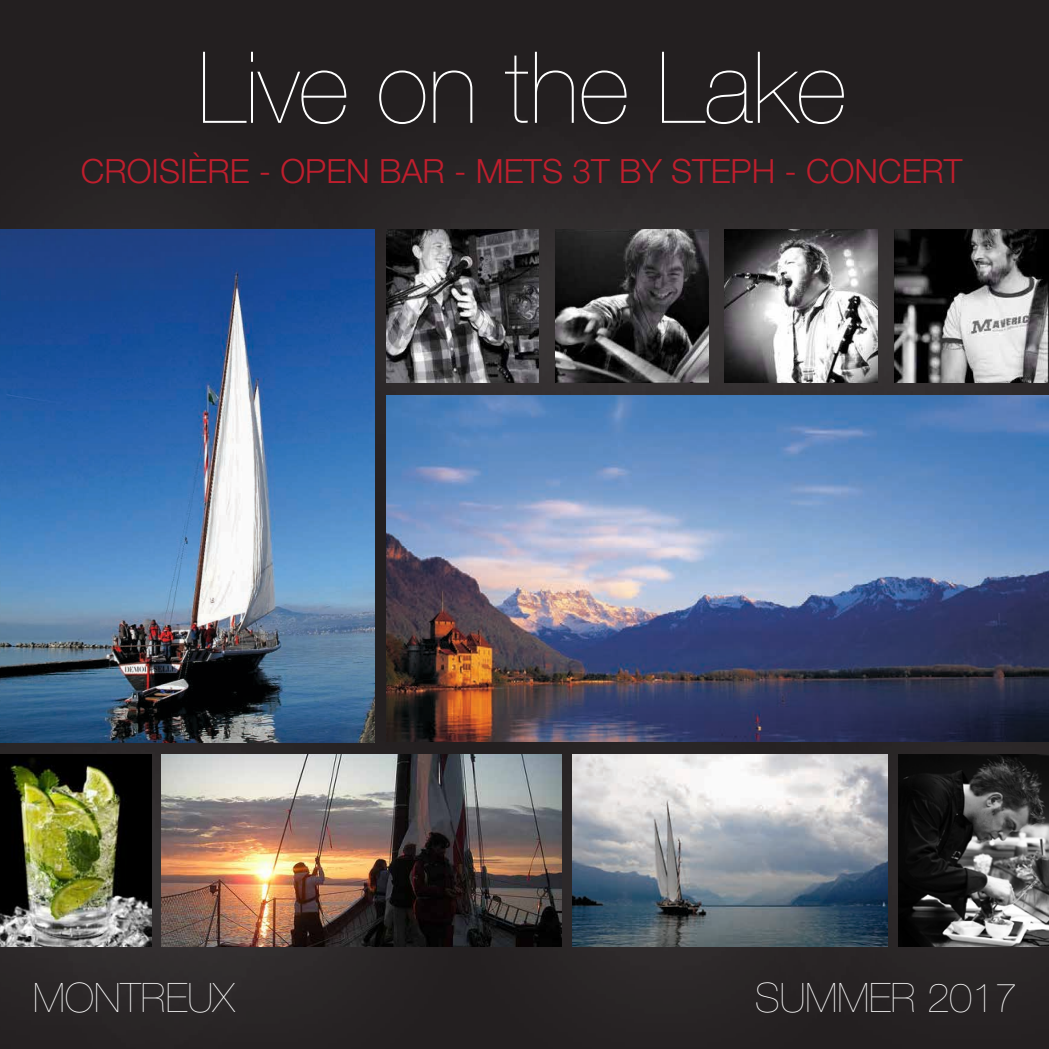
<style>
.page{position:relative;width:1049px;height:1049px;background:#fff}
.page>*{position:absolute;margin:0;border:0;box-sizing:border-box;transform-origin:0 0}
.t1{font:200 99.5px "Helvetica Neue";color:#fff}
.t2{font:200 40.75px "Helvetica Neue";color:#fff}
.t3{font:300 33.5px "Helvetica Neue";color:#bf1e2d}
</style>
<div class="page">
<div style="left:0;top:0;width:117px;height:230px;background:#231f20"></div>
<div style="left:117px;top:0;width:175px;height:230px;background:#231f20"></div>
<img style="left:292px;top:0;width:168px;height:488px">
<img style="left:460px;top:0;width:175px;height:395px">
<img style="left:635px;top:0;width:414px;height:395px">
<div style="left:0;top:488px;width:387px;height:561px;background:#2b2728"></div>
<div style="left:327px;top:495px;width:310px;height:554px;background:#252122"></div>
<div style="left:637px;top:741px;width:412px;height:308px;background:#282425"></div>
<img style="left:556px;top:229px;width:152px;height:153px">
<img style="left:725px;top:229px;width:153px;height:153px">
<img style="left:894px;top:229px;width:155px;height:153px">
<img style="left:386px;top:229px;width:153px;height:153px">
<img style="left:387px;top:395px;width:662px;height:346px">
<img style="left:0;top:230px;width:375px;height:513px">
<img style="left:161px;top:754px;width:401px;height:192px">
<img style="left:898px;top:754px;width:151px;height:192px">
<img style="left:572px;top:754px;width:315px;height:192px">
<img style="left:0;top:754px;width:152px;height:192px">
<h1 class="t1" style="left:198px;top:30px;width:650px">Live on the Lake</h1>
<p class="t3" style="left:81px;top:150px;width:883px">CROISIÈRE - OPEN BAR - METS 3T BY STEPH - CONCERT</p>
<p class="t2" style="left:33px;top:974px;width:203px">MONTREUX</p>
<p class="t2" style="left:755px;top:974px;width:264px">SUMMER 2017</p>
</div>
